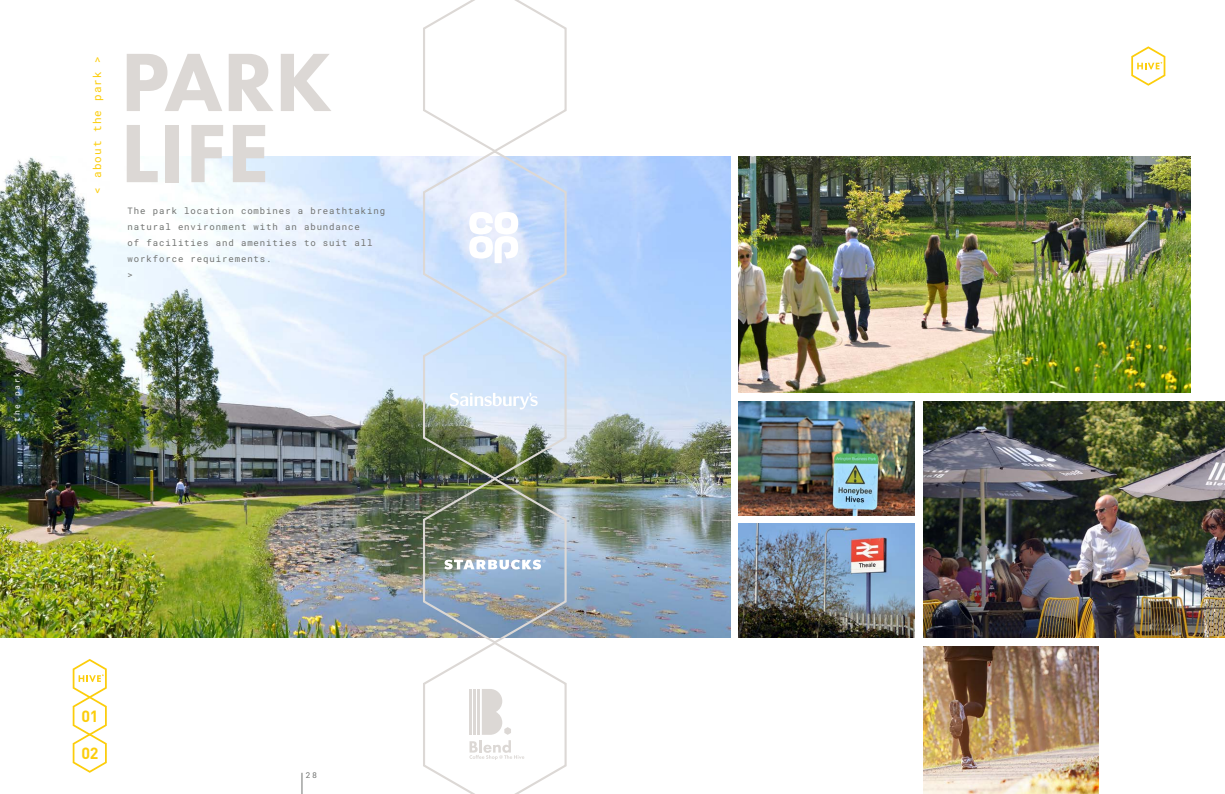
<style>
.page{position:relative;width:1225px;height:794px;background:#fff}
.page>*{position:absolute;margin:0;border:0;box-sizing:border-box;transform-origin:0 0}
.t1{font:800 85.8px "Futura PT";color:#dcd8d5}
.t2{font:700 16px "DIN";color:#fccd0a}
.t3{font:11px "Roboto Mono";letter-spacing:.1em;color:#fccd0a}
.t4{font:9px/16px "Roboto Mono";letter-spacing:.1em;color:#717371}
.t5{font:8px "Roboto Mono";letter-spacing:.2em;color:#fff}
.t6{font:8px "Roboto Mono";color:#717371}
</style>
<div class="page">
<svg style="left:302px;top:773px;width:1px;height:21px"></svg>
<img style="left:0;top:156px;width:730px;height:481px">
<img style="left:738px;top:401px;width:176px;height:114px">
<img style="left:923px;top:401px;width:302px;height:236px">
<img style="left:738px;top:156px;width:453px;height:237px">
<img style="left:923px;top:646px;width:175px;height:148px">
<img style="left:738px;top:523px;width:176px;height:114px">
<img style="left:422px;top:0;width:146px;height:794px">
<svg style="left:73px;top:659px;width:34px;height:114px"></svg>
<svg style="left:1131px;top:46px;width:34px;height:40px"></svg>
<p class="t5" style="left:11px;top:434px;width:77px;rotate:-90deg">&lt; the park &gt;</p>
<p class="t3" style="left:90px;top:194px;width:139px;rotate:-90deg">&lt; about the park &gt;</p>
<p class="t1" style="left:120px;top:29px;width:213px">PARK</p>
<p class="t1" style="left:120px;top:100px;width:151px">LIFE</p>
<p class="t4" style="left:128px;top:203px;width:259px">The park location combines a breathtaking natural environment with an abundance<br>of facilities and amenities to suit all workforce requirements.</p>
<p class="t4" style="left:128px;top:267px;width:7px">&gt;</p>
<p class="t2" style="left:81px;top:706px;width:18px">01</p>
<p class="t2" style="left:81px;top:743px;width:18px">02</p>
<p class="t6" style="left:306px;top:770px;width:13px">28</p>
</div>
